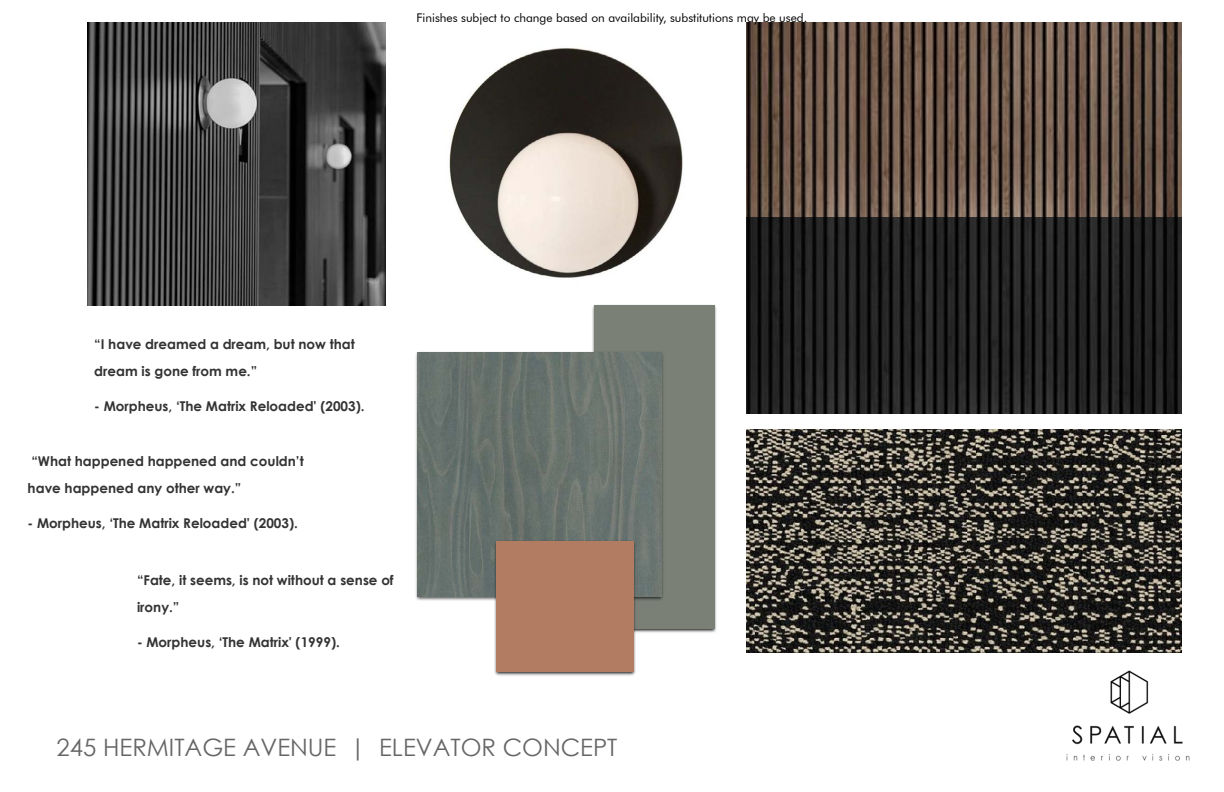
<style>
.page{position:relative;width:1224px;height:792px;background:#fff}
.page>*{position:absolute;margin:0;border:0;box-sizing:border-box;transform-origin:0 0}
.t1{font:24px "Century Gothic";color:#666}
.t2{font:700 13.5px/27px "Century Gothic";color:#333}
.t3{font:12px "Futura BT";color:#000}
</style>
<div class="page">
<img style="left:88px;top:22px;width:298px;height:283px">
<img style="left:1066px;top:670px;width:124px;height:91px">
<img style="left:449px;top:48px;width:234px;height:230px">
<img style="left:592px;top:304px;width:125px;height:329px">
<div style="left:595px;top:305px;width:119px;height:324px;background:#7a8076"></div>
<img style="left:746px;top:430px;width:435px;height:223px">
<img style="left:415px;top:350px;width:251px;height:253px">
<img style="left:418px;top:353px;width:243px;height:244px">
<img style="left:746px;top:22px;width:435px;height:391px">
<img style="left:492px;top:538px;width:146px;height:138px">
<div style="left:497px;top:541px;width:136px;height:130px;background:#b27c62"></div>
<p class="t3" style="left:417px;top:11px;width:392px">Finishes subject to change based on availability, substitutions may be used.</p>
<p class="t2" style="left:94px;top:330px;width:262px">“I have dreamed a dream, but now that dream is gone from me.”</p>
<p class="t2" style="left:94px;top:392px;width:272px">- Morpheus, ‘The Matrix Reloaded' (2003).</p>
<p class="t2" style="left:28px;top:447px;width:278px">“What happened happened and couldn’t have happened any other way.”</p>
<p class="t2" style="left:28px;top:509px;width:272px">- Morpheus, ‘The Matrix Reloaded' (2003).</p>
<p class="t2" style="left:137px;top:566px;width:258px">“Fate, it seems, is not without a sense of irony.”</p>
<p class="t2" style="left:137px;top:628px;width:204px">- Morpheus, ‘The Matrix' (1999).</p>
<h1 class="t1" style="left:57px;top:731px;width:562px">245 HERMITAGE AVENUE | ELEVATOR CONCEPT</h1>
</div>
